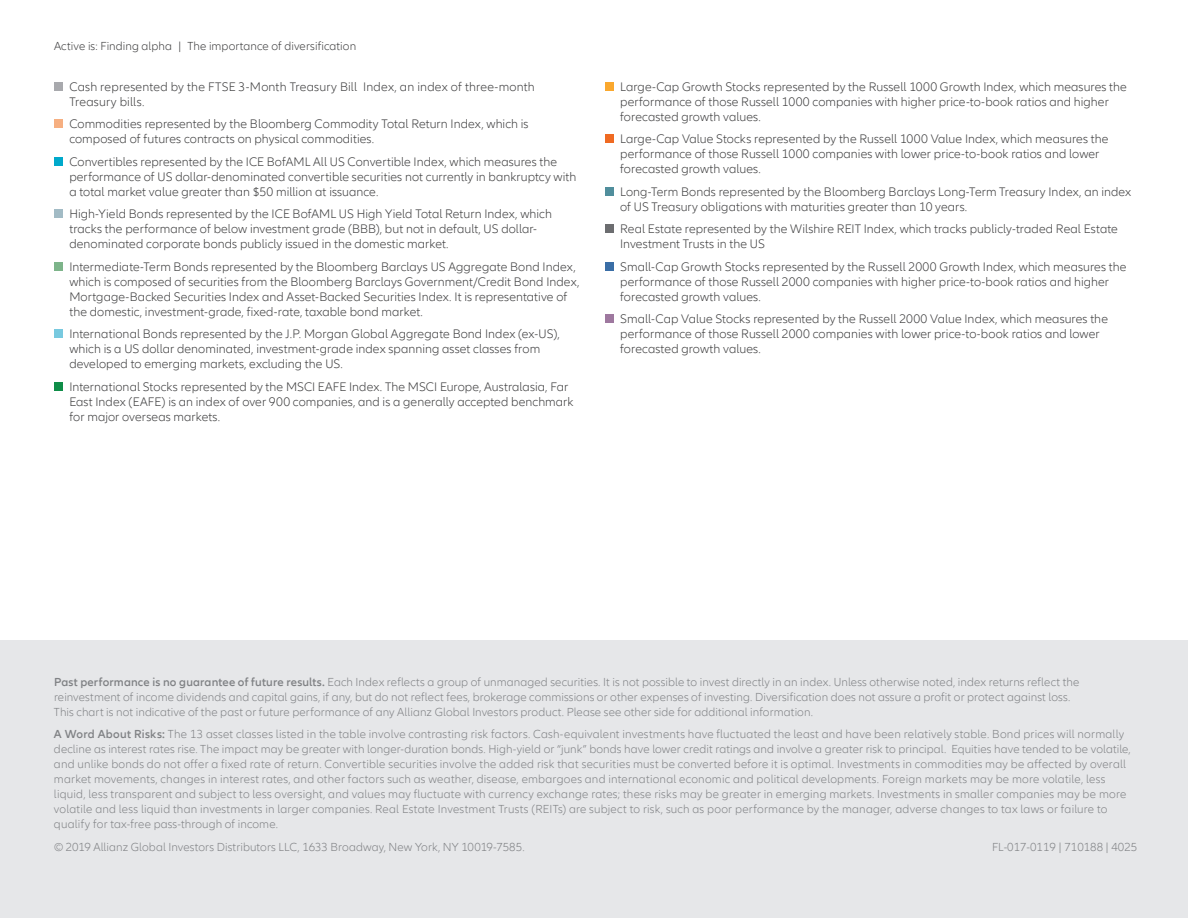
<style>
.page{position:relative;width:1188px;height:918px;background:#fff}
.page>*{position:absolute;margin:0;border:0;box-sizing:border-box;transform-origin:0 0}
.t1{font:300 12.75px/15px "Allianz Neo";letter-spacing:.005em;color:#3e3e3f}
.t2{font:300 12px/15px "Allianz Neo";letter-spacing:.01em;color:#808285}
.t3{font:300 12px "Allianz Neo";letter-spacing:.01em;color:#3e3e3f}
.s1{font-weight:600}
</style>
<div class="page">
<div style="left:0;top:640px;width:1188px;height:278px;background:#e6e7e9"></div>
<div style="left:54px;top:82px;width:9px;height:9px;background:#a8a9ad"></div>
<div style="left:54px;top:119px;width:9px;height:9px;background:#f6af81"></div>
<div style="left:54px;top:157px;width:9px;height:9px;background:#00a9cb"></div>
<div style="left:54px;top:209px;width:9px;height:9px;background:#a2bbc5"></div>
<div style="left:54px;top:262px;width:9px;height:9px;background:#7db48a"></div>
<div style="left:54px;top:329px;width:9px;height:9px;background:#78c9df"></div>
<div style="left:54px;top:382px;width:9px;height:9px;background:#0f8d48"></div>
<div style="left:605px;top:82px;width:9px;height:9px;background:#faa82e"></div>
<div style="left:605px;top:134px;width:9px;height:9px;background:#ef6a22"></div>
<div style="left:605px;top:187px;width:9px;height:9px;background:#508e9c"></div>
<div style="left:605px;top:224px;width:9px;height:9px;background:#6c6d70"></div>
<div style="left:605px;top:262px;width:9px;height:9px;background:#3a6ea6"></div>
<div style="left:605px;top:314px;width:9px;height:9px;background:#9e789f"></div>
<p class="t3" style="left:54px;top:39px;width:304px">Active is: Finding alpha | The importance of diversification</p>
<p class="t1" style="left:69px;top:79px;width:467px">Cash represented by the FTSE 3-Month Treasury Bill Index, an index of three-month<br>Treasury bills.</p>
<p class="t1" style="left:69px;top:117px;width:461px">Commodities represented by the Bloomberg Commodity Total Return Index, which is composed of futures contracts on physical commodities.</p>
<p class="t1" style="left:69px;top:154px;width:509px">Convertibles represented by the ICE BofAML All US Convertible Index, which measures the performance of US dollar-denominated convertible securities not currently in bankruptcy with a total market value greater than $50 million at issuance.</p>
<p class="t1" style="left:69px;top:207px;width:484px">High-Yield Bonds represented by the ICE BofAML US High Yield Total Return Index, which tracks the performance of below investment grade (BBB), but not in default, US dollar&shy;denominated corporate bonds publicly issued in the domestic market.</p>
<p class="t1" style="left:69px;top:259px;width:512px">Intermediate-Term Bonds represented by the Bloomberg Barclays US Aggregate Bond Index, which is composed of securities from the Bloomberg Barclays Government/Credit Bond Index, Mortgage-Backed Securities Index and Asset-Backed Securities Index. It is representative of the domestic, investment-grade, fixed-rate, taxable bond market.</p>
<p class="t1" style="left:69px;top:327px;width:492px">International Bonds represented by the J.P. Morgan Global Aggregate Bond Index (ex-US), which is a US dollar denominated, investment-grade index spanning asset classes from developed to emerging markets, excluding the US.</p>
<p class="t1" style="left:69px;top:379px;width:506px">International Stocks represented by the MSCI EAFE Index. The MSCI Europe, Australasia, Far<br>East Index (EAFE) is an index of over 900 companies, and is a generally accepted benchmark for major overseas markets.</p>
<p class="t1" style="left:620px;top:79px;width:508px">Large-Cap Growth Stocks represented by the Russell 1000 Growth Index, which measures the performance of those Russell 1000 companies with higher price-to-book ratios and higher forecasted growth values.</p>
<p class="t1" style="left:620px;top:132px;width:490px">Large-Cap Value Stocks represented by the Russell 1000 Value Index, which measures the performance of those Russell 1000 companies with lower price-to-book ratios and lower forecasted growth values.</p>
<p class="t1" style="left:620px;top:184px;width:513px">Long-Term Bonds represented by the Bloomberg Barclays Long-Term Treasury Index, an index of US Treasury obligations with maturities greater than 10 years.</p>
<p class="t1" style="left:620px;top:222px;width:499px">Real Estate represented by the Wilshire REIT Index, which tracks publicly-traded Real Estate<br>Investment Trusts in the US</p>
<p class="t1" style="left:620px;top:259px;width:508px">Small-Cap Growth Stocks represented by the Russell 2000 Growth Index, which measures the performance of those Russell 2000 companies with higher price-to-book ratios and higher forecasted growth values.</p>
<p class="t1" style="left:620px;top:312px;width:489px">Small-Cap Value Stocks represented by the Russell 2000 Value Index, which measures the performance of those Russell 2000 companies with lower price-to-book ratios and lower forecasted growth values.</p>
<p class="t2" style="left:54px;top:675px;width:1027px"><span class="s1">Past performance is no guarantee of future results.</span> Each Index reflects a group of unmanaged securities. It is not possible to invest directly in an index. Unless otherwise noted, index returns reflect the reinvestment of income dividends and capital gains, if any, but do not reflect fees, brokerage commissions or other expenses of investing. Diversification does not assure a profit or protect against loss.<br>This chart is not indicative of the past or future performance of any Allianz Global Investors product. Please see other side for additional information.</p>
<p class="t2" style="left:54px;top:727px;width:1078px"><span class="s1">A Word About Risks:</span> The 13 asset classes listed in the table involve contrasting risk factors. Cash-equivalent investments have fluctuated the least and have been relatively stable. Bond prices will normally decline as interest rates rise. The impact may be greater with longer-duration bonds. High-yield or “junk” bonds have lower credit ratings and involve a greater risk to principal. Equities have tended to be volatile, and unlike bonds do not offer a fixed rate of return. Convertible securities involve the added risk that securities must be converted before it is optimal. Investments in commodities may be affected by overall market movements, changes in interest rates, and other factors such as weather, disease, embargoes and international economic and political developments. Foreign markets may be more volatile, less liquid, less transparent and subject to less oversight, and values may fluctuate with currency exchange rates; these risks may be greater in emerging markets. Investments in smaller companies may be more volatile and less liquid than investments in larger companies. Real Estate Investment Trusts (REITs) are subject to risk, such as poor performance by the manager, adverse changes to tax laws or failure to qualify for tax-free pass-through of income.</p>
<p class="t2" style="left:54px;top:839px;width:472px">© 2019 Allianz Global Investors Distributors LLC, 1633 Broadway, New York, NY 10019-7585.</p>
<p class="t2" style="left:992px;top:839px;width:147px">FL-017-0119 | 710188 | 4025</p>
</div>
